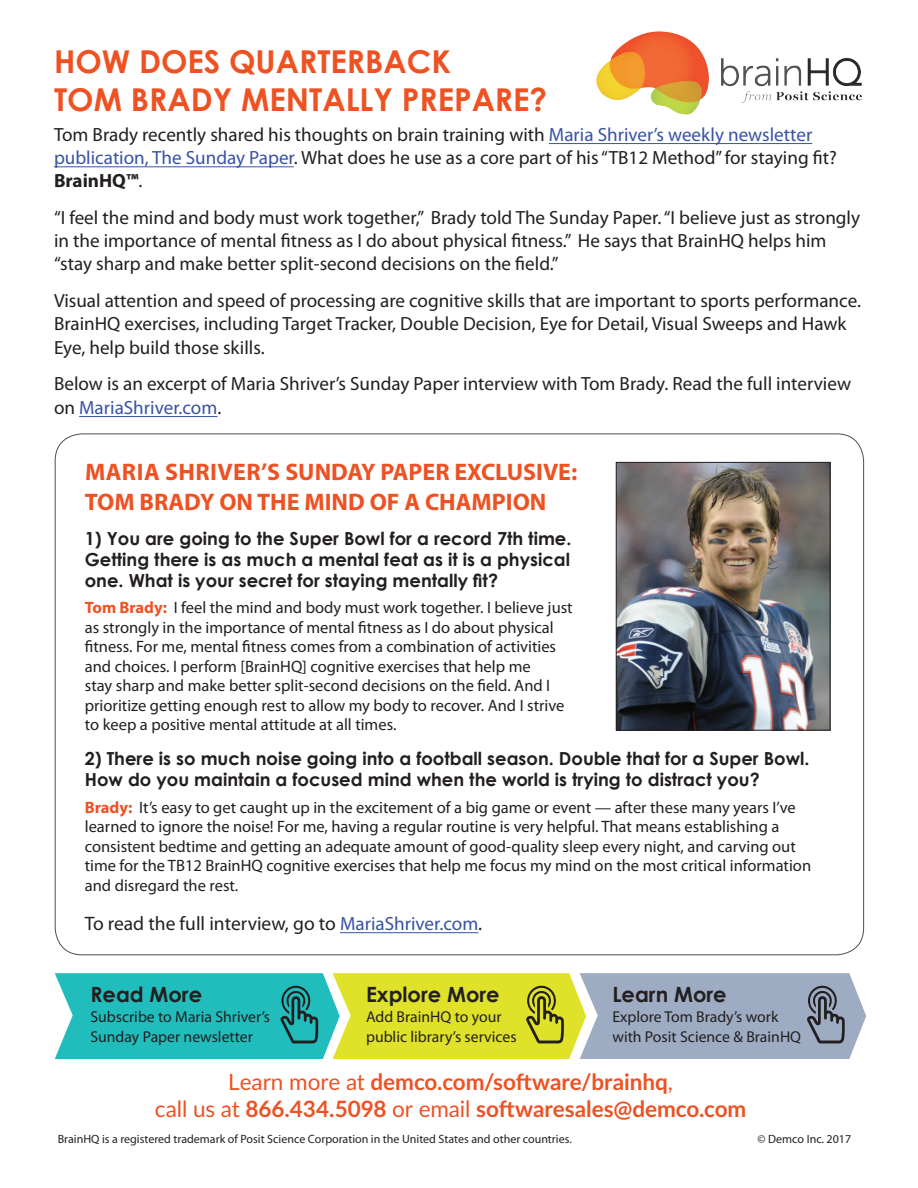
<style>
.page{position:relative;width:918px;height:1188px;background:#fff}
.page>*{position:absolute;margin:0;border:0;box-sizing:border-box;transform-origin:0 0}
.t1{font:700 31.5px/37.8px "Century Gothic";color:#ee5122}
.t2{font:700 24px/30px "Myriad Pro";color:#ee5122}
.t3{font:700 22.5px/27px "Lato";color:#ee5122;text-align:center}
.t4{font:700 21px "Century Gothic";color:#231f20}
.t5{font:19.5px "Myriad Pro";color:#231f20}
.t6{font:19.2px/23.2px "Myriad Pro";color:#231f20}
.t7{font:700 18px/21.3px "Century Gothic";color:#231f20;text-align:justify}
.t8{font:16.5px/19.5px "Myriad Pro";color:#231f20}
.t9{font:15.75px/20.2px "Myriad Pro";color:#231f20}
.t10{font:12px "Myriad Pro";color:#231f20}
.s1{color:#3853a3}
.s2{font-weight:700}
.s3{font-weight:700;color:#ee5122}
.s4{font-size:19.2px;color:#3853a3}
.s5{font-weight:400}
</style>
<div class="page">
<hr style="left:340px;top:932px;width:138px;height:1px;background:#3853a3">
<img style="left:618px;top:464px;width:210px;height:265px">
<div style="left:616px;top:462px;width:214px;height:269px;border:1px solid #231f20"></div>
<hr style="left:549px;top:143px;width:263px;height:1px;background:#3853a3">
<hr style="left:54px;top:166px;width:240px;height:1px;background:#3853a3">
<hr style="left:79px;top:416px;width:138px;height:1px;background:#3853a3">
<img style="left:596px;top:31px;width:266px;height:84px">
<svg style="left:55px;top:973px;width:811px;height:86px;background:#89c093"></svg>
<h1 class="t1" style="left:54px;top:42px;width:495px">HOW DOES QUARTERBACK<br>TOM BRADY MENTALLY PREPARE?</h1>
<p class="t6" style="left:54px;top:122px;width:784px">Tom Brady recently shared his thoughts on brain training with <span class="s1">Maria Shriver’s weekly newsletter publication, The Sunday Paper</span>. What does he use as a core part of his “TB12 Method” for staying fit?<br><span class="s2">BrainHQ™</span>.</p>
<p class="t6" style="left:54px;top:205px;width:808px">“I feel the mind and body must work together,” Brady told The Sunday Paper. “I believe just as strongly in the importance of mental fitness as I do about physical fitness.” He says that BrainHQ helps him “stay sharp and make better split-second decisions on the field.”</p>
<p class="t6" style="left:54px;top:289px;width:809px">Visual attention and speed of processing are cognitive skills that are important to sports performance.<br>BrainHQ exercises, including Target Tracker, Double Decision, Eye for Detail, Visual Sweeps and Hawk<br>Eye, help build those skills.</p>
<p class="t6" style="left:54px;top:372px;width:799px">Below is an excerpt of Maria Shriver’s Sunday Paper interview with Tom Brady. Read the full interview on <span class="s1">MariaShriver.com</span>.</p>
<h2 class="t2" style="left:85px;top:456px;width:494px">MARIA SHRIVER’S SUNDAY PAPER EXCLUSIVE:<br>TOM BRADY ON THE MIND OF A CHAMPION</h2>
<p class="t7" style="left:85px;top:527px;width:488px">1) You are going to the Super Bowl for a record 7th time.<br>Getting there is as much a mental feat as it is a physical one. What is your secret for staying mentally fit?</p>
<p class="t8" style="left:85px;top:598px;width:489px"><span class="s3">Tom Brady:</span> I feel the mind and body must work together. I believe just as strongly in the importance of mental fitness as I do about physical fitness. For me, mental fitness comes from a combination of activities and choices. I perform [BrainHQ] cognitive exercises that help me<br>stay sharp and make better split-second decisions on the field. And I prioritize getting enough rest to allow my body to recover. And I strive to keep a positive mental attitude at all times.</p>
<p class="t7" style="left:85px;top:747px;width:726px">2) There is so much noise going into a football season. Double that for a Super Bowl.<br>How do you maintain a focused mind when the world is trying to distract you?</p>
<p class="t8" style="left:85px;top:797px;width:728px"><span class="s3">Brady:</span> It’s easy to get caught up in the excitement of a big game or event — after these many years I’ve learned to ignore the noise! For me, having a regular routine is very helpful. That means establishing a consistent bedtime and getting an adequate amount of good-quality sleep every night, and carving out time for the TB12 BrainHQ cognitive exercises that help me focus my mind on the most critical information and disregard the rest.</p>
<p class="t5" style="left:85px;top:911px;width:399px">To read the full interview, go to <span class="s4">MariaShriver.com</span>.</p>
<p class="t4" style="left:90px;top:981px;width:113px">Read More</p>
<p class="t9" style="left:90px;top:1007px;width:181px">Subscribe to Maria Shriver’s<br>Sunday Paper newsletter</p>
<p class="t4" style="left:366px;top:981px;width:135px">Explore More</p>
<p class="t9" style="left:366px;top:1007px;width:152px">Add BrainHQ to your public library’s services</p>
<p class="t4" style="left:612px;top:981px;width:116px">Learn More</p>
<p class="t9" style="left:612px;top:1007px;width:190px">Explore Tom Brady’s work with Posit Science &amp; BrainHQ</p>
<h3 class="t3" style="left:155px;top:1067px;width:593px"><span class="s5">Learn more at</span> demco.com/software/brainhq<span class="s5">,<br>call us at</span> 866.434.5098 <span class="s5">or email</span> softwaresales@demco.com</h3>
<p class="t10" style="left:58px;top:1132px;width:516px">BrainHQ is a registered trademark of Posit Science Corporation in the United States and other countries.</p>
<p class="t10" style="left:758px;top:1132px;width:95px">© Demco Inc. 2017</p>
</div>
